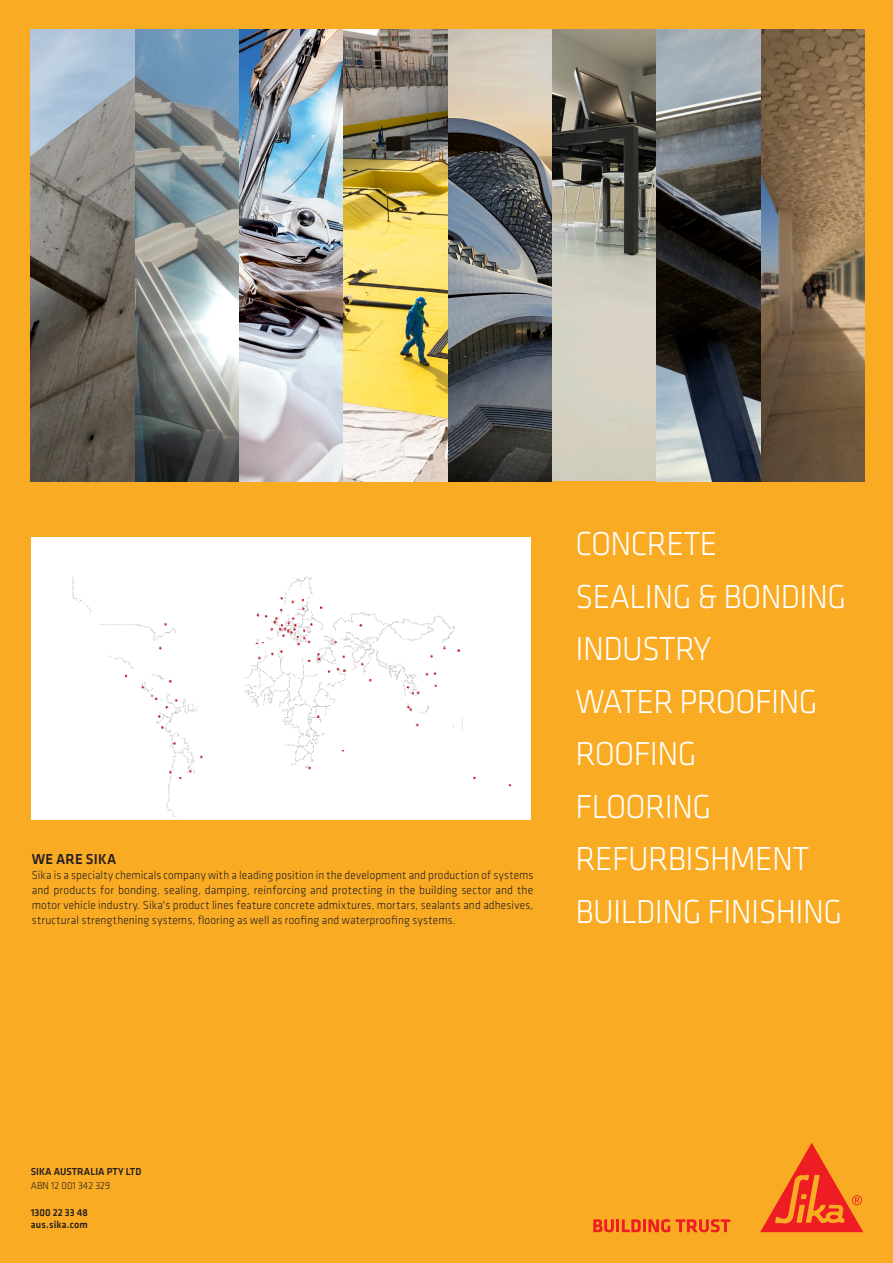
<style>
.page{position:relative;width:893px;height:1263px;background:#faab24}
.page>*{position:absolute;margin:0;border:0;box-sizing:border-box;transform-origin:0 0}
.t1{font:300 34.5px "Klavika";letter-spacing:-.02em;color:#fff;scale:.95 1}
.SI_Klavica_BACK_HL4{font:500 15px "Klavika";letter-spacing:.01em;color:#231f20;scale:.95 1}
.SI_Klavika_BACK_copy{font:300 12px/15px "Klavika";letter-spacing:.015em;color:#231f20;text-align:justify;scale:.94 1}
.t2{font:500 10.5px "Klavika";color:#231f20;scale:.95 1}
.t3{font:300 10.5px "Klavika";color:#231f20;scale:.95 1}
.t4{font:500 10.5px "Klavika";letter-spacing:.02em;color:#231f20;scale:.95 1}
</style>
<div class="page">
<svg style="left:593px;top:1219px;width:77px;height:13px"></svg>
<svg style="left:676px;top:1219px;width:54px;height:13px"></svg>
<svg style="left:760px;top:1143px;width:103px;height:89px"></svg>
<img style="left:31px;top:30px;width:833px;height:451px">
<div style="left:32px;top:538px;width:498px;height:281px;background:#fff"></div>
<p class="SI_Klavica_BACK_HL4" style="left:32px;top:848px;width:91px">WE ARE SIKA</p>
<p class="SI_Klavika_BACK_copy" style="left:32px;top:867px;width:535px">Sika is a specialty chemicals company with a leading position in the development and production of systems and products for bonding, sealing, damping, reinforcing and protecting in the building sector and the motor vehicle industry. Sika's product lines feature concrete admixtures, mortars, sealants and adhesives, structural strengthening systems, flooring as well as roofing and waterproofing systems.</p>
<p class="t1" style="left:576px;top:523px;width:151px">CONCRETE</p>
<p class="t1" style="left:576px;top:576px;width:286px">SEALING &amp; BONDING</p>
<p class="t1" style="left:576px;top:628px;width:144px">INDUSTRY</p>
<p class="t1" style="left:576px;top:681px;width:256px">WATER PROOFING</p>
<p class="t1" style="left:576px;top:733px;width:129px">ROOFING</p>
<p class="t1" style="left:576px;top:786px;width:144px">FLOORING</p>
<p class="t1" style="left:576px;top:838px;width:248px">REFURBISHMENT</p>
<p class="t1" style="left:576px;top:891px;width:282px">BUILDING FINISHING</p>
<p class="t2" style="left:31px;top:1164px;width:118px">SIKA AUSTRALIA PTY LTD</p>
<p class="t3" style="left:31px;top:1179px;width:85px">ABN 12 001 342 329</p>
<p class="t2" style="left:31px;top:1205px;width:62px">1300 22 33 48</p>
<p class="t4" style="left:31px;top:1217px;width:62px">aus.sika.com</p>
</div>
